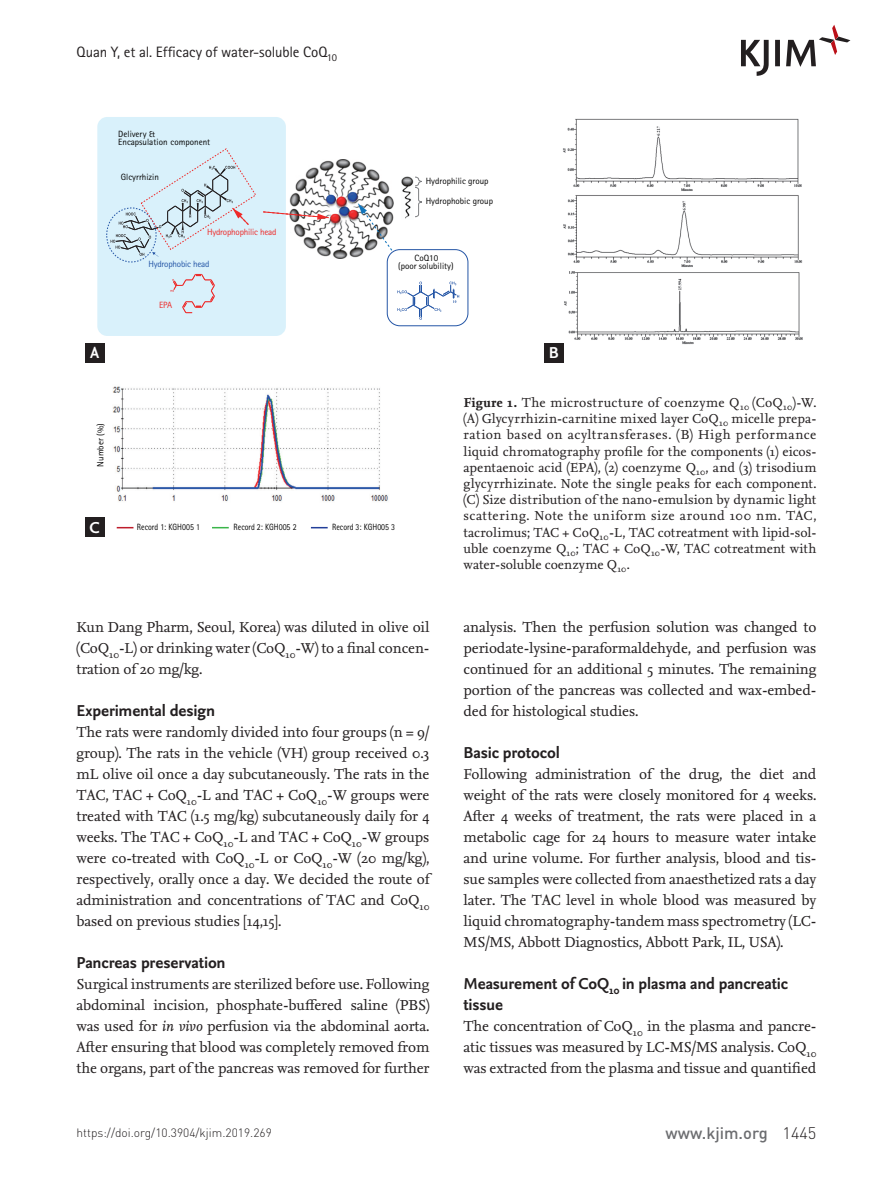
<style>
.page{position:relative;width:893px;height:1191px;background:#fff}
.page>*{position:absolute;margin:0;border:0;box-sizing:border-box;transform-origin:0 0}
.제목2{font:700 16.5px/21px "Nexus Sans";letter-spacing:-.01em;color:#231f20}
.t1{font:500 16.5px "DIN Pro";color:#6c6d70}
.t2{font:300 16.5px "DIN Pro";color:#231f20}
.t3{font:700 16.5px "Nexus Sans";color:#fff}
.본문첫단락{font:15px/21px "Nexus Serif";letter-spacing:-.01em;color:#231f20;text-align:justify}
.t4{font:15px "Rotis Sans Serif Std";letter-spacing:-.01em;color:#231f20}
.그림설명{font:13.5px/16.2px "Nexus Serif";letter-spacing:-.005em;color:#231f20;text-align:justify}
.t5{font:300 12px "DIN Pro";color:#231f20}
.t6{font:9px/8.2px "Rotis Sans Serif Std";color:#030303;text-align:center}
.t7{font:9px "Rotis Sans Serif Std";color:#030303;scale:.87 1}
.t8{font:9px "Rotis Sans Serif Std";letter-spacing:-.02em;color:#ee2a29}
.t9{font:9px "Rotis Sans Serif Std";letter-spacing:-.02em;color:#2556a6}
.s1{font-style:italic}
.s2{font-weight:700}
</style>
<div class="page">
<svg style="left:741px;top:25px;width:109px;height:51px"></svg>
<div style="left:97px;top:117px;width:189px;height:219px;background:#d9f1fb;border-radius:10px"></div>
<img style="left:329px;top:160px;width:64px;height:98px">
<img style="left:336px;top:207px;width:16px;height:14px">
<img style="left:329px;top:193px;width:10px;height:15px">
<img style="left:334px;top:196px;width:16px;height:15px">
<img style="left:346px;top:208px;width:12px;height:16px">
<img style="left:344px;top:191px;width:16px;height:16px">
<img style="left:329px;top:212px;width:15px;height:15px">
<div style="left:387px;top:249px;width:81px;height:77px;border:1px solid #2556a6;border-radius:13px"></div>
<svg style="left:397px;top:281px;width:62px;height:39px"></svg>
<svg style="left:170px;top:274px;width:45px;height:39px"></svg>
<div style="left:106px;top:208px;width:50px;height:54px;border:1px dashed #2556a6;border-radius:50%"></div>
<img style="left:401px;top:177px;width:12px;height:42px">
<svg style="left:415px;top:176px;width:7px;height:41px"></svg>
<svg style="left:111px;top:148px;width:218px;height:109px"></svg>
<svg style="left:358px;top:203px;width:35px;height:49px"></svg>
<img style="left:563px;top:118px;width:240px;height:227px">
<svg style="left:117px;top:527px;width:16px;height:1px"></svg>
<svg style="left:212px;top:527px;width:17px;height:1px"></svg>
<svg style="left:311px;top:527px;width:17px;height:1px"></svg>
<img style="left:113px;top:386px;width:275px;height:116px">
<div style="left:544px;top:343px;width:20px;height:19px;background:#231f20"></div>
<div style="left:85px;top:343px;width:19px;height:19px;background:#231f20"></div>
<div style="left:85px;top:518px;width:19px;height:19px;background:#231f20"></div>
<p class="t4" style="left:77px;top:43px;width:262px">Quan Y, et al. Efficacy of water-soluble CoQ<sub>10</sub></p>
<p class="t6" style="left:118px;top:130px;width:93px;text-align:left">Delivery &amp;<br>Encapsulation component</p>
<p class="t6" style="left:121px;top:173px;width:40px">Glcyrrhizin</p>
<p class="t8" style="left:207px;top:226px;width:71px">Hydrophophilic head</p>
<p class="t9" style="left:148px;top:259px;width:63px">Hydrophobic head</p>
<p class="t8" style="left:159px;top:300px;width:14px">EPA</p>
<p class="t6" style="left:426px;top:177px;width:64px">Hydrophilic group</p>
<p class="t6" style="left:426px;top:197px;width:69px">Hydrophobic group</p>
<p class="t6" style="left:398px;top:254px;width:57px">CoQ10<br>(poor solubility)</p>
<p class="t3" style="left:90px;top:342px;width:11px">A</p>
<p class="t3" style="left:549px;top:342px;width:12px">B</p>
<p class="t6" style="left:96px;top:466px;width:45px;rotate:-90deg">Number (%)</p>
<p class="t3" style="left:90px;top:517px;width:12px">C</p>
<p class="t7" style="left:137px;top:521px;width:74px">Record 1: KGH005 1</p>
<p class="t7" style="left:234px;top:521px;width:74px">Record 2: KGH005 2</p>
<p class="t7" style="left:332px;top:521px;width:74px">Record 3: KGH005 3</p>
<p class="본문첫단락" style="left:77px;top:616px;width:354px">Kun Dang Pharm, Seoul, Korea) was diluted in olive oil (CoQ<sub>10</sub>-L) or drinking water (CoQ<sub>10</sub>-W) to a final concen&shy;tration of 20 mg/kg.</p>
<p class="제목2" style="left:77px;top:699px;width:140px">Experimental design</p>
<p class="본문첫단락" style="left:77px;top:721px;width:354px">The rats were randomly divided into four groups (n = 9/ group). The rats in the vehicle (VH) group received 0.3 mL olive oil once a day subcutaneously. The rats in the TAC, TAC + CoQ<sub>10</sub>-L and TAC + CoQ<sub>10</sub>-W groups were treated with TAC (1.5 mg/kg) subcutaneously daily for 4 weeks. The TAC + CoQ<sub>10</sub>-L and TAC + CoQ<sub>10</sub>-W groups were co-treated with CoQ<sub>10</sub>-L or CoQ<sub>10</sub>-W (20 mg/kg), respectively, orally once a day. We decided the route of administration and concentrations of TAC and CoQ<sub>10 </sub>based on previous studies [14,15].</p>
<p class="제목2" style="left:77px;top:951px;width:151px">Pancreas preservation</p>
<p class="본문첫단락" style="left:77px;top:973px;width:354px">Surgical instruments are sterilized before use. Following abdominal incision, phosphate-buffered saline (PBS) was used for <span class="s1">in vivo</span> perfusion via the abdominal aorta.<br>After ensuring that blood was completely removed from the organs, part of the pancreas was removed for further</p>
<p class="그림설명" style="left:463px;top:394px;width:354px"><span class="s2">Figure 1.</span> The microstructure of coenzyme Q<sub>10</sub> (CoQ<sub>10</sub>)-W. (A) Glycyrrhizin-carnitine mixed layer CoQ<sub>10</sub> micelle prepa&shy;ration based on acyltransferases. (B) High performance liquid chromatography profile for the components (1) eicos&shy;apentaenoic acid (EPA), (2) coenzyme Q<sub>10</sub>, and (3) trisodium glycyrrhizinate. Note the single peaks for each component. (C) Size distribution of the nano-emulsion by dynamic light scattering. Note the uniform size around 100 nm. TAC, tacrolimus; TAC + CoQ<sub>10</sub>-L, TAC cotreatment with lipid-sol&shy;uble coenzyme Q<sub>10</sub>; TAC + CoQ<sub>10</sub>-W, TAC cotreatment with water-soluble coenzyme Q<sub>10</sub>.</p>
<p class="본문첫단락" style="left:463px;top:616px;width:354px">analysis. Then the perfusion solution was changed to periodate-lysine-paraformaldehyde, and perfusion was continued for an additional 5 minutes. The remaining portion of the pancreas was collected and wax-embed&shy;ded for histological studies.</p>
<p class="제목2" style="left:463px;top:741px;width:98px">Basic protocol</p>
<p class="본문첫단락" style="left:463px;top:763px;width:354px">Following administration of the drug, the diet and weight of the rats were closely monitored for 4 weeks.<br>After 4 weeks of treatment, the rats were placed in a metabolic cage for 24 hours to measure water intake and urine volume. For further analysis, blood and tis&shy;sue samples were collected from anaesthetized rats a day later. The TAC level in whole blood was measured by liquid chromatography-tandem mass spectrometry (LC-MS/MS, Abbott Diagnostics, Abbott Park, IL, USA).</p>
<p class="제목2" style="left:463px;top:972px;width:326px">Measurement of CoQ<sub>10</sub> in plasma and pancreatic tissue</p>
<p class="본문첫단락" style="left:463px;top:1015px;width:354px">The concentration of CoQ<sub>10</sub> in the plasma and pancre&shy;atic tissues was measured by LC-MS/MS analysis. CoQ<sub>10 </sub>was extracted from the plasma and tissue and quantified</p>
<p class="t5" style="left:77px;top:1124px;width:197px">https://doi.org/10.3904/kjim.2019.269</p>
<p class="t1" style="left:666px;top:1121px;width:104px">www.kjim.org</p>
<p class="t2" style="left:782px;top:1121px;width:35px">1445</p>
</div>
